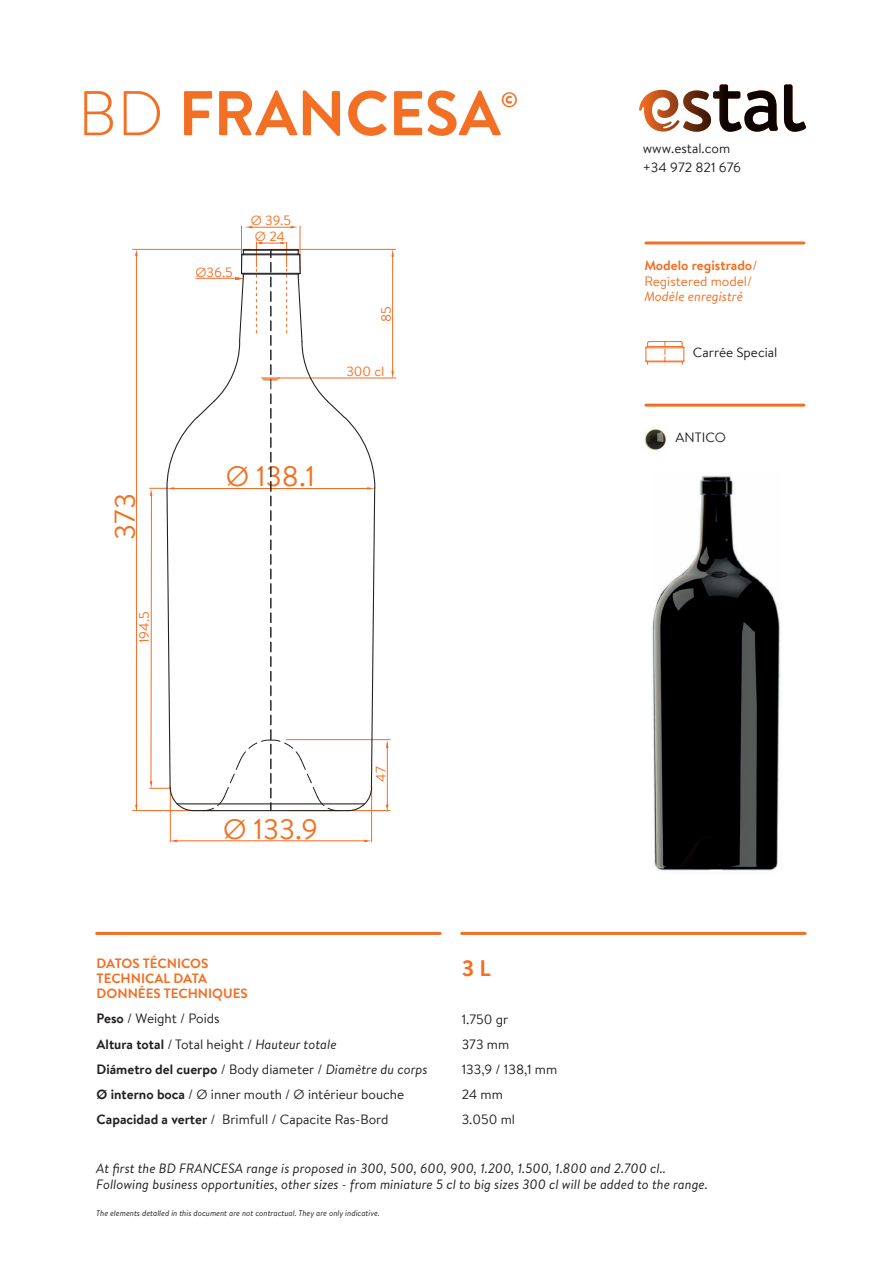
<style>
.page{position:relative;width:893px;height:1263px;background:#fff}
.page>*{position:absolute;margin:0;border:0;box-sizing:border-box;transform-origin:0 0}
.t1{font:700 63px "Brandon Text";color:#f36f23}
.t2{font:28.5px "Brandon Text";color:#f36f23}
.t3{font:700 22.5px "Brandon Text";color:#f36f23}
.t4{font:700 21px "Brandon Text";color:#f36f23}
.t5{font:13.5px/25.2px "Brandon Text";color:#231f20}
.t6{font:italic 13.5px/15.6px "Brandon Text";color:#231f20}
.t7{font:13.5px/15.6px "Brandon Text";color:#f36f23}
.t8{font:700 13.5px/15px "Brandon Text";color:#f36f23}
.t9{font:italic 13.5px "Brandon Text";color:#f36f23}
.t10{font:italic 8.25px "Brandon Text";color:#231f20}
.s1{font-weight:300}
.s2{font-weight:700}
.s3{font-style:italic}
</style>
<div class="page">
<hr style="left:300px;top:226px;width:1px;height:46px;background:#f36c23">
<hr style="left:241px;top:226px;width:1px;height:46px;background:#f36c23">
<hr style="left:371px;top:786px;width:1px;height:56px;background:#f36c23">
<hr style="left:170px;top:788px;width:1px;height:54px;background:#f36c23">
<hr style="left:278px;top:378px;width:118px;height:1px;background:#f36c23">
<hr style="left:271px;top:249px;width:125px;height:1px;background:#f36c23">
<hr style="left:132px;top:810px;width:86px;height:1px;background:#f36c23">
<hr style="left:132px;top:249px;width:119px;height:1px;background:#f36c23">
<hr style="left:286px;top:739px;width:104px;height:1px;background:#f36c23">
<hr style="left:289px;top:810px;width:101px;height:1px;background:#f36c23">
<hr style="left:97px;top:932px;width:343px;height:3px;background:#f36f23">
<hr style="left:646px;top:241px;width:158px;height:3px;background:#f36f23">
<hr style="left:646px;top:404px;width:158px;height:3px;background:#f36f23">
<svg style="left:639px;top:84px;width:167px;height:48px"></svg>
<img style="left:645px;top:429px;width:21px;height:22px">
<hr style="left:462px;top:932px;width:343px;height:3px;background:#f36f23">
<svg style="left:646px;top:341px;width:39px;height:23px"></svg>
<hr style="left:648px;top:346px;width:34px;height:1px;background:#f36c23">
<hr style="left:646px;top:348px;width:38px;height:1px;background:#f36c23">
<hr style="left:646px;top:361px;width:38px;height:1px;background:#f36c23">
<hr style="left:647px;top:362px;width:35px;height:1px;background:#f36c23">
<hr style="left:392px;top:255px;width:1px;height:117px;background:#f36c23">
<hr style="left:387px;top:743px;width:1px;height:64px;background:#f36c23">
<hr style="left:251px;top:227px;width:40px;height:1px;background:#f36c23">
<hr style="left:177px;top:840px;width:188px;height:1px;background:#f36c23">
<hr style="left:136px;top:252px;width:1px;height:558px;background:#f36c23">
<img style="left:652px;top:475px;width:129px;height:398px">
<svg style="left:149px;top:242px;width:227px;height:570px"></svg>
<hr style="left:177px;top:803px;width:188px;height:1px;background:#231f20">
<h1 class="t1" style="left:78px;top:69px;width:424px"><span class="s1">BD</span> FRANCESA</h1>
<h3 class="t4" style="left:501px;top:85px;width:19px">©</h3>
<p class="t7" style="left:251px;top:212px;width:42px">Ø 39.5</p>
<h2 class="t2" style="left:105px;top:540px;width:48px;rotate:-90deg">373</h2>
<p class="t7" style="left:136px;top:643px;width:33px;rotate:-90deg">194.5</p>
<p class="t7" style="left:196px;top:264px;width:39px">Ø36.5</p>
<p class="t7" style="left:255px;top:228px;width:32px">Ø 24</p>
<p class="t7" style="left:378px;top:322px;width:17px;rotate:-90deg">85</p>
<p class="t7" style="left:346px;top:363px;width:40px">300 cl</p>
<h2 class="t2" style="left:226px;top:457px;width:91px">Ø 138.1</h2>
<h2 class="t2" style="left:223px;top:809px;width:96px">Ø 133.9</h2>
<p class="t7" style="left:373px;top:782px;width:17px;rotate:-90deg">47</p>
<p class="t8" style="left:97px;top:956px;width:153px">DATOS TÉCNICOS<br>TECHNICAL DATA<br>DONNÉES TECHNIQUES</p>
<p class="t5" style="left:97px;top:1005px;width:333px"><span class="s2">Peso</span> / Weight / Poids<br><span class="s2">Altura total</span> / Total height / <span class="s3">Hauteur totale<br></span><span class="s2">Diámetro del cuerpo</span> / Body diameter / <span class="s3">Diamètre du corps </span><span class="s2">Ø interno boca</span> / Ø inner mouth / Ø intérieur bouche <span class="s2">Capacidad a verter</span> / Brimfull / Capacite Ras-Bord</p>
<h3 class="t3" style="left:462px;top:952px;width:31px">3 L</h3>
<p class="t5" style="left:462px;top:1006px;width:97px">1.750 gr<br>373 mm<br>133,9 / 138,1 mm<br>24 mm<br>3.050 ml</p>
<p class="t5" style="left:643px;top:138px;width:100px;line-height:18.6px">www.estal.com +34 972 821 676</p>
<p class="t7" style="left:644px;top:257px;width:115px"><span class="s2">Modelo registrado</span>/<br>Registered model/</p>
<p class="t9" style="left:644px;top:287px;width:100px">Modèle enregistré</p>
<p class="t5" style="left:693px;top:339px;width:86px">Carrée Special</p>
<p class="t5" style="left:676px;top:425px;width:52px">ANTICO</p>
<p class="t6" style="left:96px;top:1160px;width:613px">At first the BD FRANCESA range is proposed in 300, 500, 600, 900, 1.200, 1.500, 1.800 and 2.700 cl..<br>Following business opportunities, other sizes - from miniature 5 cl to big sizes 300 cl will be added to the range.</p>
<p class="t10" style="left:96px;top:1208px;width:285px">The elements detalled in this document are not contractual. They are only indicative.</p>
</div>
